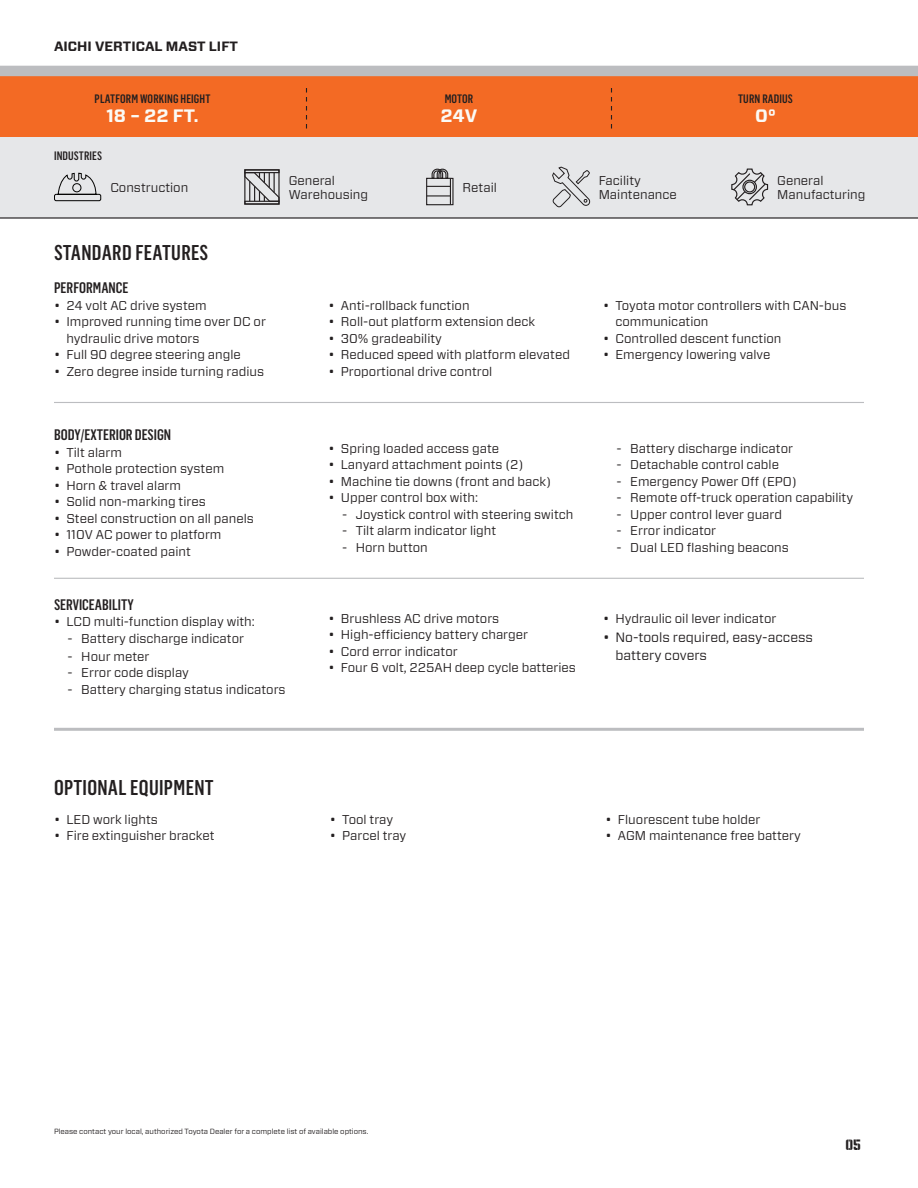
<style>
.page{position:relative;width:918px;height:1188px;background:#fff}
.page>*{position:absolute;margin:0;border:0;box-sizing:border-box;transform-origin:0 0}
.body_copy{font:500 21px "Flama Condensed";letter-spacing:.015em;color:#231f20}
.t1{font:700 18px "Forza";color:#fbfaf5}
.t2{font:500 15px "Flama Condensed";color:#231f20}
.t3{font:15px "Numbers Prospekt";color:#231f20}
.t4{font:13.5px/17.2px "Forza";color:#231f20}
.t5{font:700 13.5px "Forza";color:#231f20}
.t6{font:12.75px/16.5px "Forza";color:#231f20}
.body_copy-2{font:500 12px "Flama Condensed";letter-spacing:.01em;color:#231f20}
.t7{font:7.5px "Forza";color:#231f20}
</style>
<div class="page">
<div style="left:0;top:134px;width:918px;height:84px;background:#e6e7e9"></div>
<hr style="left:0;top:217px;width:918px;height:2px;background:#231f20">
<svg style="left:426px;top:169px;width:28px;height:36px"></svg>
<hr style="left:54px;top:402px;width:810px;height:1px;background:#bcbdc0">
<hr style="left:54px;top:578px;width:810px;height:1px;background:#bcbdc0">
<hr style="left:54px;top:728px;width:810px;height:3px;background:#bcbdc0">
<svg style="left:731px;top:169px;width:37px;height:36px"></svg>
<svg style="left:244px;top:173px;width:36px;height:28px"></svg>
<div style="left:244px;top:169px;width:36px;height:4px;border:1px solid #231f20"></div>
<div style="left:244px;top:201px;width:36px;height:4px;border:1px solid #231f20"></div>
<div style="left:0;top:76px;width:918px;height:61px;background:#f36a24"></div>
<svg style="left:306px;top:88px;width:1px;height:41px"></svg>
<svg style="left:611px;top:88px;width:1px;height:41px"></svg>
<svg style="left:54px;top:173px;width:47px;height:28px"></svg>
<svg style="left:552px;top:167px;width:38px;height:40px"></svg>
<div style="left:0;top:66px;width:918px;height:10px;background:#bcbdc0"></div>
<p class="t5" style="left:54px;top:37px;width:185px">AICHI VERTICAL MAST LIFT</p>
<p class="body_copy-2" style="left:95px;top:91px;width:117px">PLATFORM WORKING HEIGHT</p>
<p class="t1" style="left:106px;top:104px;width:94px">18 – 22 FT.</p>
<p class="body_copy-2" style="left:54px;top:148px;width:49px">INDUSTRIES</p>
<p class="t6" style="left:110px;top:179px;width:79px">Construction</p>
<p class="body_copy" style="left:54px;top:240px;width:156px">STANDARD FEATURES</p>
<p class="t2" style="left:54px;top:279px;width:76px">PERFORMANCE</p>
<p class="t6" style="left:54px;top:297px;width:154px">• 24 volt AC drive system</p>
<p class="t6" style="left:66px;top:314px;width:201px;text-indent:-12px">• Improved running time over DC or hydraulic drive motors</p>
<p class="t6" style="left:54px;top:347px;width:188px">• Full 90 degree steering angle</p>
<p class="t6" style="left:54px;top:363px;width:212px">• Zero degree inside turning radius</p>
<p class="t2" style="left:54px;top:426px;width:119px">BODY/EXTERIOR DESIGN</p>
<p class="t6" style="left:54px;top:444px;width:69px">• Tilt alarm</p>
<p class="t6" style="left:54px;top:461px;width:172px">• Pothole protection system</p>
<p class="t6" style="left:54px;top:477px;width:129px">• Horn &amp; travel alarm</p>
<p class="t6" style="left:54px;top:494px;width:153px">• Solid non-marking tires</p>
<p class="t6" style="left:54px;top:510px;width:201px">• Steel construction on all panels</p>
<p class="t6" style="left:54px;top:527px;width:169px">• 110V AC power to platform</p>
<p class="t6" style="left:54px;top:543px;width:138px">• Powder-coated paint</p>
<p class="t6" style="left:289px;top:174px;width:81px;line-height:13.5px">General<br>Warehousing</p>
<p class="body_copy-2" style="left:445px;top:91px;width:30px">MOTOR</p>
<p class="t1" style="left:441px;top:104px;width:38px">24V</p>
<p class="t6" style="left:463px;top:179px;width:36px">Retail</p>
<p class="t6" style="left:328px;top:297px;width:143px">• Anti-rollback function</p>
<p class="t6" style="left:328px;top:314px;width:208px">• Roll-out platform extension deck</p>
<p class="t6" style="left:328px;top:330px;width:115px">• 30% gradeability</p>
<p class="t6" style="left:328px;top:347px;width:243px">• Reduced speed with platform elevated</p>
<p class="t6" style="left:328px;top:363px;width:165px">• Proportional drive control</p>
<p class="t6" style="left:328px;top:440px;width:172px">• Spring loaded access gate</p>
<p class="t6" style="left:328px;top:456px;width:196px">• Lanyard attachment points (2)</p>
<p class="t6" style="left:328px;top:473px;width:224px">• Machine tie downs (front and back)</p>
<p class="t6" style="left:328px;top:489px;width:151px">• Upper control box with:</p>
<p class="t6" style="left:342px;top:506px;width:233px">- Joystick control with steering switch</p>
<p class="t6" style="left:342px;top:522px;width:156px">- Tilt alarm indicator light</p>
<p class="t6" style="left:342px;top:539px;width:87px">- Horn button</p>
<p class="t2" style="left:54px;top:595px;width:81px">SERVICEABILITY</p>
<p class="t6" style="left:54px;top:613px;width:202px">• LCD multi-function display with:</p>
<p class="t6" style="left:68px;top:631px;width:178px">- Battery discharge indicator</p>
<p class="t6" style="left:68px;top:648px;width:83px">- Hour meter</p>
<p class="t6" style="left:68px;top:664px;width:123px">- Error code display</p>
<p class="t6" style="left:68px;top:681px;width:220px">- Battery charging status indicators</p>
<p class="t6" style="left:328px;top:610px;width:172px">• Brushless AC drive motors</p>
<p class="t6" style="left:328px;top:626px;width:201px">• High-efficiency battery charger</p>
<p class="t6" style="left:328px;top:643px;width:131px">• Cord error indicator</p>
<p class="t6" style="left:328px;top:659px;width:249px">• Four 6 volt, 225AH deep cycle batteries</p>
<p class="t6" style="left:599px;top:172px;width:44px">Facility</p>
<p class="t6" style="left:599px;top:186px;width:80px">Maintenance</p>
<p class="body_copy-2" style="left:738px;top:91px;width:56px">TURN RADIUS</p>
<p class="t1" style="left:755px;top:104px;width:22px">0°</p>
<p class="t6" style="left:777px;top:174px;width:90px;line-height:13.5px">General<br>Manufacturing</p>
<p class="t6" style="left:615px;top:297px;width:232px;text-indent:-12px">• Toyota motor controllers with CAN-bus communication</p>
<p class="t6" style="left:603px;top:330px;width:180px">• Controlled descent function</p>
<p class="t6" style="left:603px;top:347px;width:169px">• Emergency lowering valve</p>
<p class="t6" style="left:616px;top:440px;width:178px">- Battery discharge indicator</p>
<p class="t6" style="left:616px;top:456px;width:164px">- Detachable control cable</p>
<p class="t6" style="left:616px;top:473px;width:182px">- Emergency Power Off (EPO)</p>
<p class="t6" style="left:616px;top:489px;width:238px">- Remote off-truck operation capability</p>
<p class="t6" style="left:616px;top:506px;width:167px">- Upper control lever guard</p>
<p class="t6" style="left:616px;top:522px;width:101px">- Error indicator</p>
<p class="t6" style="left:616px;top:539px;width:174px">- Dual LED flashing beacons</p>
<p class="t6" style="left:603px;top:610px;width:175px">• Hydraulic oil lever indicator</p>
<p class="t4" style="left:615px;top:629px;width:199px;text-indent:-12px">• No-tools required, easy-access battery covers</p>
<p class="body_copy" style="left:54px;top:774px;width:161px">OPTIONAL EQUIPMENT</p>
<p class="t6" style="left:54px;top:811px;width:105px">• LED work lights</p>
<p class="t6" style="left:54px;top:827px;width:162px">• Fire extinguisher bracket</p>
<p class="t6" style="left:330px;top:811px;width:65px">• Tool tray</p>
<p class="t6" style="left:330px;top:827px;width:78px">• Parcel tray</p>
<p class="t6" style="left:606px;top:811px;width:156px">• Fluorescent tube holder</p>
<p class="t6" style="left:606px;top:827px;width:197px">• AGM maintenance free battery</p>
<p class="t7" style="left:54px;top:1126px;width:316px">Please contact your local, authorized Toyota Dealer for a complete list of available options.</p>
<p class="t3" style="left:846px;top:1138px;width:17px">05</p>
</div>
